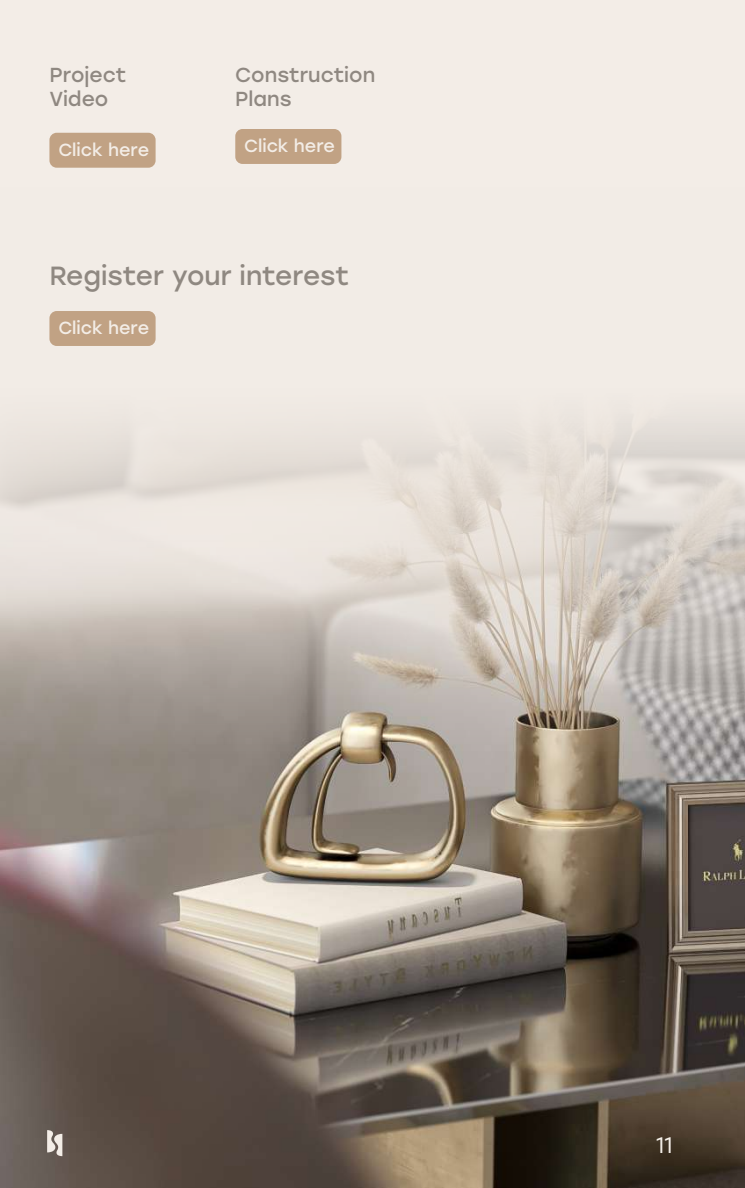
<style>
.page{position:relative;width:745px;height:1188px;background:#fff}
.page>*{position:absolute;margin:0;border:0;box-sizing:border-box;transform-origin:0 0}
.t1{font:26.25px "Stolzl";color:#8f8881}
.t2{font:22.5px "Stolzl";color:#f6f0ea}
.t3{font:20.25px/24.2px "Stolzl";color:#8f8881}
.t4{font:17.5px "Stolzl";color:#f3ede7}
</style>
<div class="page">
<img style="left:0;top:755px;width:744px;height:432px">
<svg style="left:0;top:187px;width:744px;height:568px;background:#dcd5ce"></svg>
<div style="left:0;top:0;width:744px;height:187px;background:#f3ede7"></div>
<div style="left:49px;top:133px;width:106px;height:35px;background:#c1a284;border-radius:7px"></div>
<div style="left:235px;top:129px;width:106px;height:35px;background:#c1a284;border-radius:7px"></div>
<svg style="left:47px;top:1129px;width:15px;height:26px"></svg>
<div style="left:49px;top:311px;width:106px;height:35px;background:#c1a284;border-radius:7px"></div>
<p class="t3" style="left:49px;top:62px;width:78px">Project<br>Video</p>
<p class="t4" style="left:58px;top:137px;width:92px">Click here</p>
<p class="t4" style="left:244px;top:133px;width:92px">Click here</p>
<p class="t3" style="left:235px;top:62px;width:141px">Construction<br>Plans</p>
<p class="t1" style="left:49px;top:257px;width:301px">Register your interest</p>
<p class="t4" style="left:58px;top:315px;width:92px">Click here</p>
<p class="t2" style="left:655px;top:1129px;width:18px">11</p>
</div>
